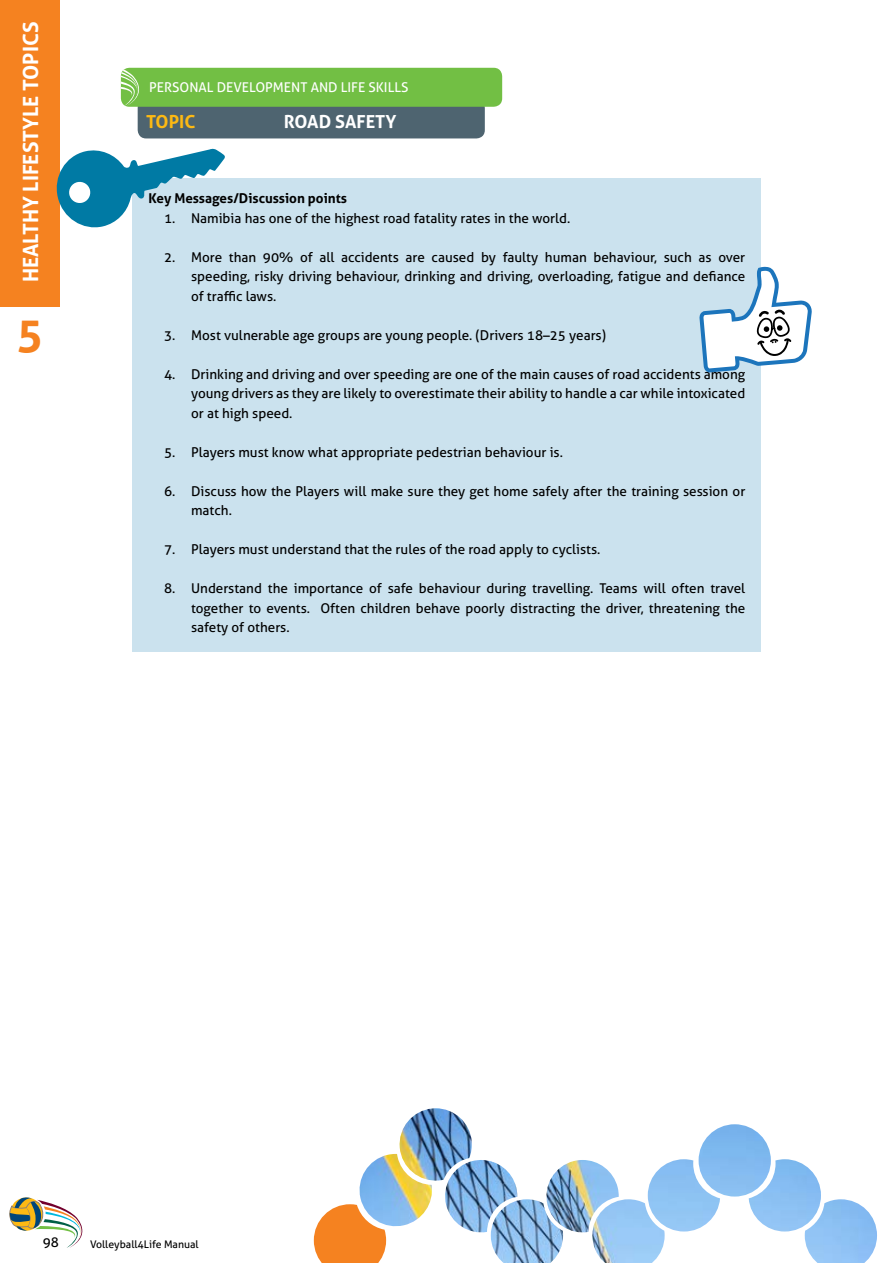
<style>
.page{position:relative;width:893px;height:1263px;background:#fff}
.page>*{position:absolute;margin:0;border:0;box-sizing:border-box;transform-origin:0 0}
.t1{font:700 45px "Aller";color:#f58220}
.t2{font:700 21px "Aller";color:#fff}
.t3{font:700 18px "Aller";color:#fff}
.t4{font:700 18px "Aller";color:#fdb913}
.t5{font:13.5px/19.5px "Aller";color:#000;text-align:justify}
.t6{font:13.5px "Aller";color:#fff}
.t7{font:700 13.5px "Aller";color:#000}
.t8{font:10.5px "Aller";color:#000}
</style>
<div class="page">
<svg style="left:9px;top:1197px;width:74px;height:51px"></svg>
<img style="left:359px;top:1108px;width:518px;height:155px">
<div style="left:0;top:0;width:60px;height:306px;background:#f58220"></div>
<svg style="left:314px;top:1204px;width:72px;height:59px;background:#ed9850"></svg>
<div style="left:138px;top:99px;width:347px;height:39px;background:#4e6470;border-radius:9px"></div>
<div style="left:121px;top:68px;width:381px;height:39px;background:#72bf44;border-radius:9px"></div>
<svg style="left:121px;top:68px;width:30px;height:39px"></svg>
<div style="left:133px;top:179px;width:628px;height:473px;background:#cbe2ee"></div>
<svg style="left:699px;top:267px;width:113px;height:106px"></svg>
<svg style="left:56px;top:148px;width:170px;height:83px"></svg>
<h2 class="t2" style="left:18px;top:282px;width:262px;rotate:-90deg">HEALTHY LIFESTYLE TOPICS</h2>
<h1 class="t1" style="left:17px;top:306px;width:28px">5</h1>
<p class="t6" style="left:149px;top:79px;width:17px">Personal</p>
<p class="t6" style="left:217px;top:79px;width:19px">Development</p>
<p class="t6" style="left:311px;top:79px;width:10px">and</p>
<p class="t6" style="left:341px;top:79px;width:43px">Life Skills</p>
<h3 class="t4" style="left:146px;top:111px;width:49px">TOPIC</h3>
<h3 class="t3" style="left:284px;top:111px;width:24px">Road</h3>
<h3 class="t3" style="left:335px;top:111px;width:21px">Safet</h3>
<h3 class="t3" style="left:385px;top:111px;width:13px">y</h3>
<p class="t7" style="left:149px;top:190px;width:200px">Key Messages/Discussion points</p>
<p class="t5" style="left:164px;top:208px;width:408px">1. Namibia has one of the highest road fatality rates in the world.</p>
<p class="t5" style="left:191px;top:247px;width:556px;text-indent:-27px">2. More than 90% of all accidents are caused by faulty human behaviour, such as over speeding, risky driving behaviour, drinking and driving, overloading, fatigue and defiance of traffic laws.</p>
<p class="t5" style="left:164px;top:325px;width:443px">3. Most vulnerable age groups are young people. (Drivers 18–25 years)</p>
<p class="t5" style="left:191px;top:364px;width:556px;text-indent:-27px">4. Drinking and driving and over speeding are one of the main causes of road accidents among young drivers as they are likely to overestimate their ability to handle a car while intoxicated or at high speed.</p>
<p class="t5" style="left:164px;top:442px;width:400px">5. Players must know what appropriate pedestrian behaviour is.</p>
<p class="t5" style="left:191px;top:481px;width:556px;text-indent:-27px">6. Discuss how the Players will make sure they get home safely after the training session or match.</p>
<p class="t5" style="left:164px;top:540px;width:438px">7. Players must understand that the rules of the road apply to cyclists.</p>
<p class="t5" style="left:191px;top:579px;width:556px;text-indent:-27px">8. U nderstand the importance of safe behaviour during travelling. Teams will often travel together to events. Often children behave poorly distracting the driver, threatening the safety of others.</p>
<p class="t5" style="left:43px;top:1232px;width:18px">98</p>
<p class="t8" style="left:90px;top:1238px;width:110px">Volleyball4Life Manual</p>
</div>
